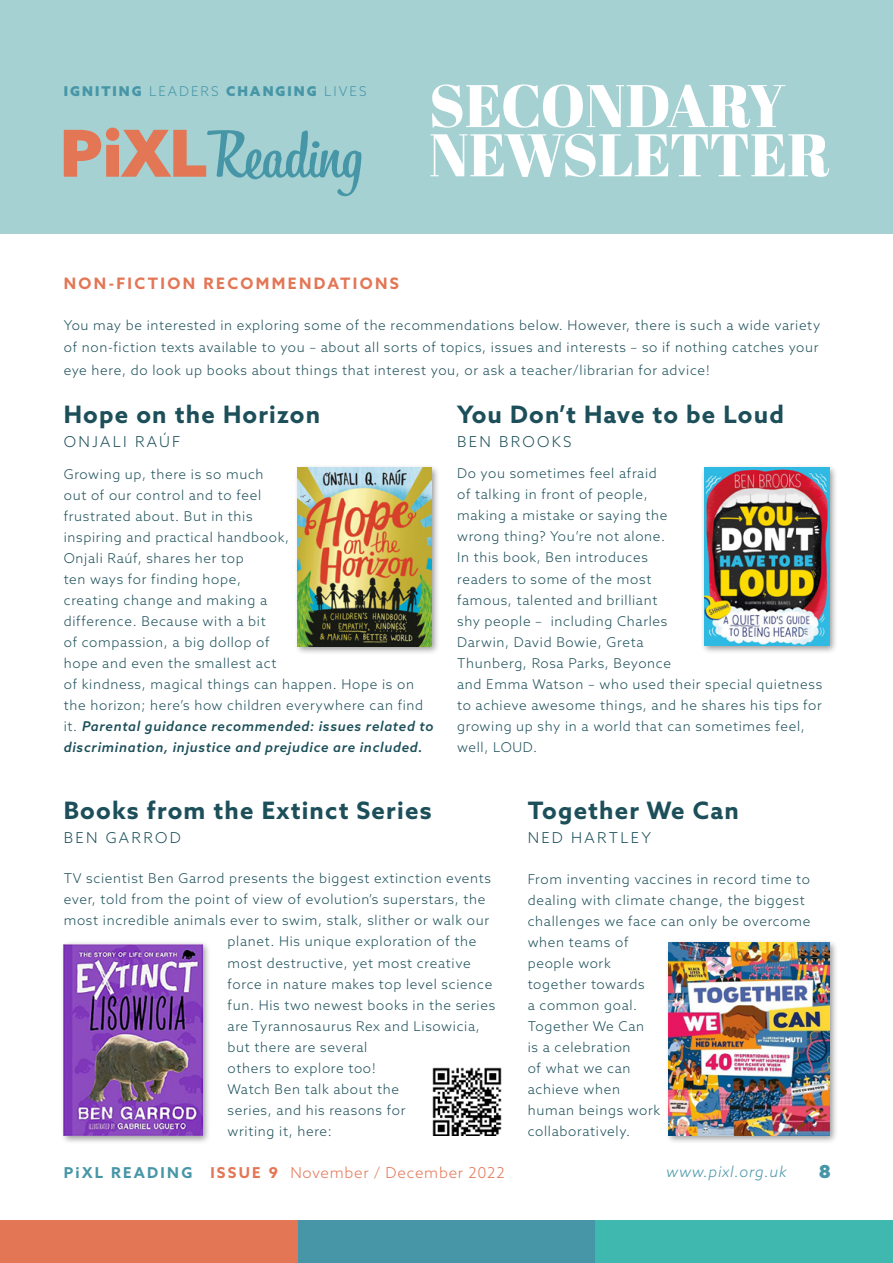
<style>
.page{position:relative;width:893px;height:1263px;background:#fff}
.page>*{position:absolute;margin:0;border:0;box-sizing:border-box;transform-origin:0 0}
.t1{font:700 24px "Azo Sans";letter-spacing:.05em;color:#1c4f59}
.t2{font:900 18px "Azo Sans";color:#4796a7}
.t3{font:700 15.75px "Azo Sans";letter-spacing:.15em;color:#e37655}
.t4{font:300 15px "Azo Sans";letter-spacing:.05em;color:#e37655}
.t5{font:300 15px "Azo Sans";letter-spacing:.15em;color:#1c4f59}
.t6{font:italic 300 15px "Azo Sans";letter-spacing:.05em;color:#4796a7}
.t7{font:300 13.5px/21px "Azo Sans";letter-spacing:.05em;color:#1c4f59}
.t8{font:900 13.5px "Azo Sans";letter-spacing:.15em;color:#4796a7}
.s1{font-weight:300}
.s2{font-weight:500;font-style:italic}
.s3{font-weight:700;color:#4796a7}
.s4{font-weight:700}
</style>
<div class="page">
<div style="left:0;top:0;width:893px;height:234px;background:#a5d1d2"></div>
<svg style="left:64px;top:128px;width:298px;height:68px"></svg>
<svg style="left:430px;top:134px;width:399px;height:43px"></svg>
<svg style="left:432px;top:84px;width:353px;height:44px"></svg>
<div style="left:595px;top:1220px;width:298px;height:43px;background:#3fb8af"></div>
<div style="left:298px;top:1220px;width:297px;height:43px;background:#4796a7"></div>
<div style="left:0;top:1220px;width:298px;height:43px;background:#e37655"></div>
<div style="left:701px;top:464px;width:137px;height:190px;background:#000;opacity:.4"></div>
<img style="left:704px;top:468px;width:125px;height:177px">
<div style="left:61px;top:941px;width:150px;height:203px;background:#000;opacity:.4"></div>
<img style="left:64px;top:944px;width:138px;height:191px">
<div style="left:665px;top:940px;width:173px;height:204px;background:#000;opacity:.4"></div>
<img style="left:669px;top:943px;width:160px;height:192px">
<div style="left:294px;top:464px;width:146px;height:191px;background:#000;opacity:.4"></div>
<img style="left:298px;top:468px;width:133px;height:178px">
<img style="left:432px;top:1067px;width:70px;height:68px">
<p class="t8" style="left:64px;top:82px;width:304px">IGNITING <span class="s1">LEADERS</span> CHANGING <span class="s1">LIVES</span></p>
<p class="t3" style="left:64px;top:273px;width:337px">NON-FICTION RECOMMENDATIONS</p>
<p class="t7" style="left:64px;top:313px;width:758px;line-height:22.5px">You may be interested in exploring some of the recommendations below. However, there is such a wide variety of non-fiction texts available to you – about all sorts of topics, issues and interests – so if nothing catches your eye here, do look up books about things that interest you, or ask a teacher/librarian for advice!</p>
<h1 class="t1" style="left:64px;top:398px;width:258px">Hope on the Horizon</h1>
<p class="t5" style="left:64px;top:432px;width:118px">ONJALI RAÚF</p>
<p class="t7" style="left:64px;top:463px;width:371px">Growing up, there is so much<br>out of our control and to feel<br>frustrated about. But in this<br>inspiring and practical handbook,<br>Onjali Raúf, shares her top<br>ten ways for finding hope,<br>creating change and making a<br>difference. Because with a bit<br>of compassion, a big dollop of<br>hope and even the smallest act<br>of kindness, magical things can happen. Hope is on the horizon; here’s how children everywhere can find it. <span class="s2">Parental guidance recommended: issues related to discrimination, injustice and prejudice are included.</span></p>
<h1 class="t1" style="left:64px;top:795px;width:369px">Books from the Extinct Series</h1>
<p class="t5" style="left:64px;top:828px;width:119px">BEN GARROD</p>
<h1 class="t1" style="left:457px;top:398px;width:328px">You Don’t Have to be Loud</h1>
<p class="t5" style="left:457px;top:432px;width:116px">BEN BROOKS</p>
<p class="t7" style="left:457px;top:463px;width:367px">Do you sometimes feel afraid<br>of talking in front of people,<br>making a mistake or saying the<br>wrong thing? You’re not alone.<br>In this book, Ben introduces<br>readers to some of the most<br>famous, talented and brilliant<br>shy people – including Charles<br>Darwin, David Bowie, Greta<br>Thunberg, Rosa Parks, Beyonce<br>and Emma Watson – who used their special quietness to achieve awesome things, and he shares his tips for growing up shy in a world that can sometimes feel, well, LOUD.</p>
<h1 class="t1" style="left:528px;top:795px;width:213px">Together We Can</h1>
<p class="t5" style="left:528px;top:828px;width:125px">NED HARTLEY</p>
<p class="t7" style="left:64px;top:868px;width:429px">TV scientist Ben Garrod presents the biggest extinction events</p>
<p class="t7" style="left:64px;top:889px;width:423px">ever, told from the point of view of evolution’s superstars, the</p>
<p class="t7" style="left:64px;top:910px;width:427px">most incredible animals ever to swim, stalk, slither or walk our</p>
<p class="t7" style="left:228px;top:931px;width:250px">planet. His unique exploration of the</p>
<p class="t7" style="left:228px;top:952px;width:245px">most destructive, yet most creative</p>
<p class="t7" style="left:228px;top:973px;width:266px">force in nature makes top level science</p>
<p class="t7" style="left:228px;top:994px;width:269px">fun. His two newest books in the series</p>
<p class="t7" style="left:228px;top:1015px;width:254px">are Tyrannosaurus Rex and Lisowicia,</p>
<p class="t7" style="left:228px;top:1036px;width:141px">but there are several</p>
<p class="t7" style="left:228px;top:1057px;width:150px">others to explore too!</p>
<p class="t7" style="left:228px;top:1078px;width:173px">Watch Ben talk about the</p>
<p class="t7" style="left:228px;top:1099px;width:179px">series, and his reasons for</p>
<p class="t7" style="left:228px;top:1120px;width:106px">writing it, here:</p>
<p class="t4" style="left:64px;top:1163px;width:442px"><span class="s3">PiXL READING</span> <span class="s4">ISSUE 9</span> November / December 2022</p>
<p class="t7" style="left:528px;top:868px;width:284px">From inventing vaccines in record time to dealing with climate change, the biggest challenges we face can only be overcome when teams of<br>people work<br>together towards<br>a common goal.<br>Together We Can<br>is a celebration<br>of what we can<br>achieve when<br>human beings work<br>collaboratively.</p>
<p class="t6" style="left:666px;top:1162px;width:122px">www.pixl.org.uk</p>
<h2 class="t2" style="left:819px;top:1159px;width:14px">8</h2>
</div>
